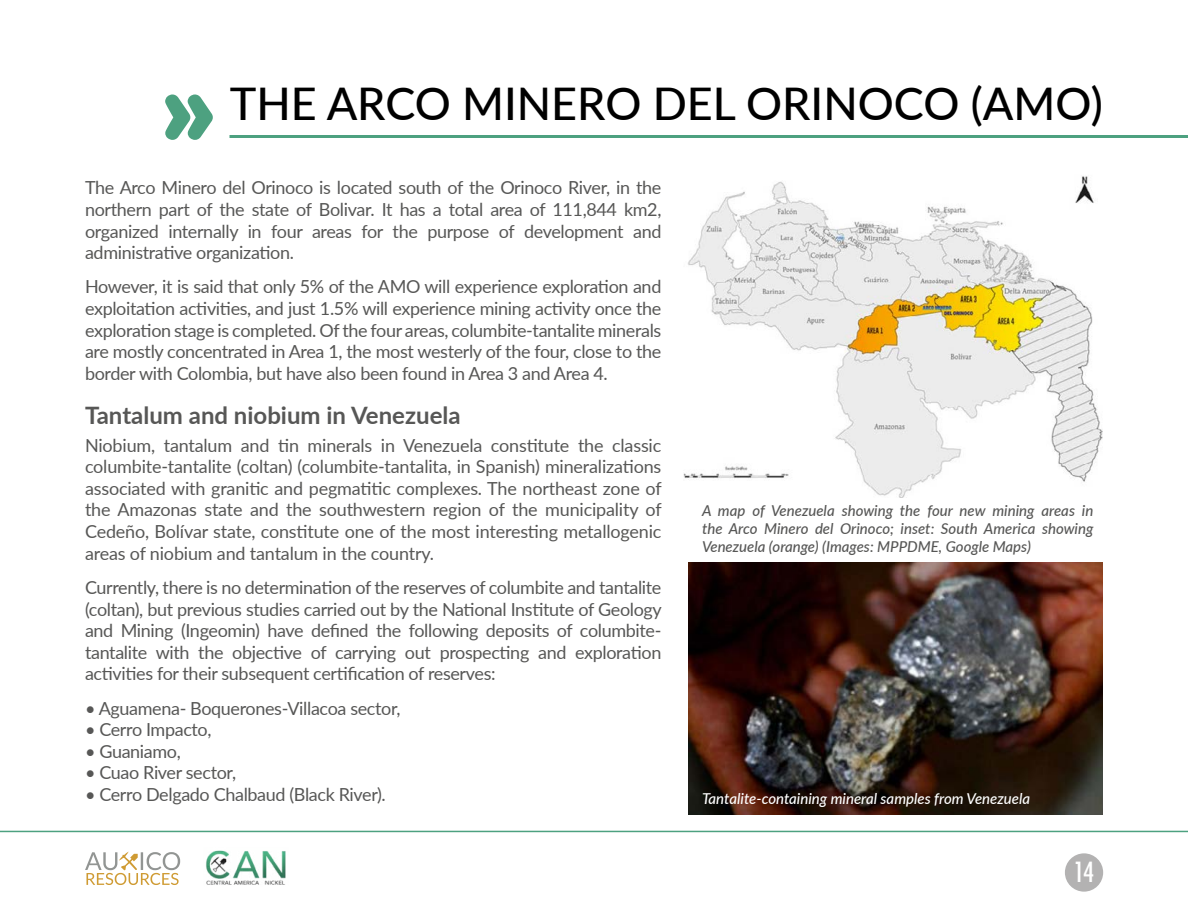
<style>
.page{position:relative;width:1188px;height:918px;background:#fff}
.page>*{position:absolute;margin:0;border:0;box-sizing:border-box;transform-origin:0 0}
.t1{font:500 45px "Lato";color:#000}
.t2{font:500 condensed 27px "Futura";color:#fff}
.t3{font:700 24px "Lato";color:#575756}
.t4{font:18px/21.6px "Lato";letter-spacing:-.02em;color:#575756;text-align:justify}
.t5{font:italic 500 15px/18px "Lato";color:#575756;text-align:justify}
.t6{font:italic 500 15px "Lato";color:#fff}
</style>
<div class="page">
<div style="left:1065px;top:853px;width:38px;height:39px;background:#b3b2b2;border-radius:50%"></div>
<svg style="left:85px;top:851px;width:95px;height:34px"></svg>
<img style="left:206px;top:850px;width:80px;height:35px">
<hr style="left:230px;top:135px;width:958px;height:3px;background:#4da180">
<svg style="left:165px;top:94px;width:48px;height:46px"></svg>
<img style="left:683px;top:176px;width:420px;height:321px">
<hr style="left:0;top:831px;width:1188px;height:1px;background:#4da180">
<img style="left:688px;top:562px;width:415px;height:253px">
<h1 class="t1" style="left:230px;top:71px;width:875px">THE ARCO MINERO DEL ORINOCO (AMO)</h1>
<p class="t4" style="left:85px;top:176px;width:578px">The Arco Minero del Orinoco is located south of the Orinoco River, in the northern part of the state of Bolivar. It has a total area of 111,844 km2, organized internally in four areas for the purpose of development and administrative organization.</p>
<p class="t4" style="left:85px;top:275px;width:578px">However, it is said that only 5% of the AMO will experience exploration and exploitation activities, and just 1.5% will experience mining activity once the exploration stage is completed. Of the four areas, columbite-tantalite minerals are mostly concentrated in Area 1, the most westerly of the four, close to the border with Colombia, but have also been found in Area 3 and Area 4.</p>
<h3 class="t3" style="left:85px;top:398px;width:377px">Tantalum and niobium in Venezuela</h3>
<p class="t4" style="left:85px;top:433px;width:578px">Niobium, tantalum and tin minerals in Venezuela constitute the classic columbite-tantalite (coltan) (columbite-tantalita, in Spanish) mineralizations associated with granitic and pegmatitic complexes. The northeast zone of the Amazonas state and the southwestern region of the municipality of Cedeño, Bolívar state, constitute one of the most interesting metallogenic areas of niobium and tantalum in the country.</p>
<p class="t4" style="left:85px;top:576px;width:578px">Currently, there is no determination of the reserves of columbite and tantalite (coltan), but previous studies carried out by the National Institute of Geology and Mining (Ingeomin) have defined the following deposits of columbite&shy;tantalite with the objective of carrying out prospecting and exploration activities for their subsequent certification of reserves:</p>
<p class="t4" style="left:85px;top:697px;width:317px">• Aguamena- Boquerones-Villacoa sector,</p>
<p class="t4" style="left:85px;top:718px;width:128px">• Cerro Impacto,</p>
<p class="t4" style="left:85px;top:740px;width:97px">• Guaniamo,</p>
<p class="t4" style="left:85px;top:761px;width:153px">• Cuao River sector,</p>
<p class="t4" style="left:85px;top:783px;width:302px">• Cerro Delgado Chalbaud (Black River).</p>
<p class="t5" style="left:702px;top:501px;width:393px">A map of Venezuela showing the four new mining areas in the Arco Minero del Orinoco; inset: South America showing Venezuela (orange) (Images: MPPDME, Google Maps)</p>
<p class="t6" style="left:702px;top:788px;width:330px">Tantalite-containing mineral samples from Venezuela</p>
<h2 class="t2" style="left:1073px;top:855px;width:22px">14</h2>
</div>
